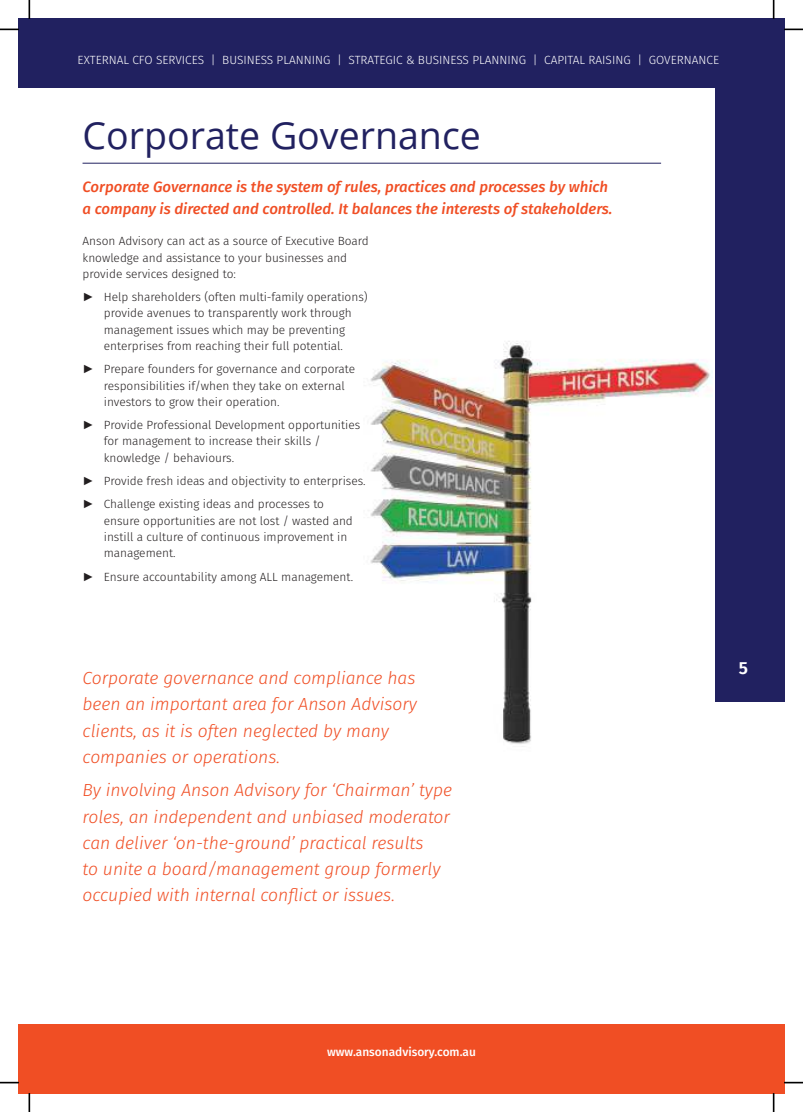
<style>
.page{position:relative;width:803px;height:1112px;background:#fff}
.page>*{position:absolute;margin:0;border:0;box-sizing:border-box;transform-origin:0 0}
.t1{font:37.5px "Open Sans";color:#212160}
.t2{font:italic 300 17.5px/26.2px "Fira Sans";color:#f04e24}
.t3{font:600 17.5px "Fira Sans";color:#fff}
.t4{font:italic 500 15px/21.2px "Fira Sans";color:#f04e24}
.t5{font:300 11.88px/16.2px "Fira Sans";color:#231f20}
.t6{font:300 11.88px "Fira Sans";color:#fff}
.t7{font:500 11.88px "Fira Sans";color:#fff}
.s1{font-family:"Arial";font-weight:400}
</style>
<div class="page">
<div style="left:19px;top:19px;width:765px;height:682px;background:#212160"></div>
<div style="left:19px;top:1023px;width:765px;height:69px;background:#f04e24"></div>
<div style="left:19px;top:88px;width:695px;height:935px;background:#fff"></div>
<img style="left:370px;top:341px;width:342px;height:403px">
<hr style="left:83px;top:163px;width:578px;height:1px;background:#212160">
<svg style="left:0;top:29px;width:19px;height:1px"></svg>
<svg style="left:784px;top:29px;width:19px;height:1px"></svg>
<svg style="left:0;top:1081px;width:19px;height:2px"></svg>
<svg style="left:784px;top:1081px;width:19px;height:2px"></svg>
<svg style="left:29px;top:0;width:1px;height:19px"></svg>
<svg style="left:29px;top:1092px;width:1px;height:19px"></svg>
<svg style="left:773px;top:0;width:1px;height:19px"></svg>
<svg style="left:773px;top:1092px;width:1px;height:19px"></svg>
<p class="t6" style="left:78px;top:51px;width:643px">EXTERNAL CFO SERVICES | BUSINESS PLANNING | STRATEGIC &amp; BUSINESS PLANNING | CAPITAL RAISING | GOVERNANCE</p>
<h1 class="t1" style="left:83px;top:120px;width:400px">Corporate Governance</h1>
<p class="t4" style="left:83px;top:176px;width:531px">Corporate Governance is the system of rules, practices and processes by which a company is directed and controlled. It balances the interests of stakeholders.</p>
<p class="t5" style="left:83px;top:233px;width:288px">Anson Advisory can act as a source of Executive Board knowledge and assistance to your businesses and provide services designed to:</p>
<p class="t5" style="left:83px;top:289px;width:287px;text-align:center"><span class="s1">►</span> Help shareholders (often multi-family operations) provide avenues to transparently work through management issues which may be preventing enterprises from reaching their full potential.</p>
<p class="t5" style="left:104px;top:361px;width:253px;text-indent:-21px"><span class="s1">►</span> Prepare founders for governance and corporate responsibilities if/when they take on external investors to grow their operation.</p>
<p class="t5" style="left:104px;top:417px;width:258px;text-indent:-21px"><span class="s1">►</span> Provide Professional Development opportunities for management to increase their skills / knowledge / behaviours.</p>
<p class="t5" style="left:83px;top:469px;width:285px;line-height:23.4px"><span class="s1">►</span> Provide fresh ideas and objectivity to enterprises. <span class="s1">►</span> Challenge existing ideas and processes to</p>
<p class="t5" style="left:104px;top:512px;width:251px">ensure opportunities are not lost / wasted and instill a culture of continuous improvement in management.</p>
<p class="t5" style="left:83px;top:568px;width:272px"><span class="s1">►</span> Ensure accountability among ALL management.</p>
<h2 class="t2" style="left:83px;top:664px;width:336px">Corporate governance and compliance has been an important area for Anson Advisory clients, as it is often neglected by many companies or operations.</h2>
<h2 class="t2" style="left:83px;top:776px;width:371px">By involving Anson Advisory for ‘Chairman’ type roles, an independent and unbiased moderator can deliver ‘on-the-ground’ practical results<br>to unite a board/management group formerly occupied with internal conflict or issues.</h2>
<h2 class="t3" style="left:739px;top:655px;width:11px">5</h2>
<p class="t7" style="left:327px;top:1043px;width:150px">www.ansonadvisory.com.au</p>
</div>
